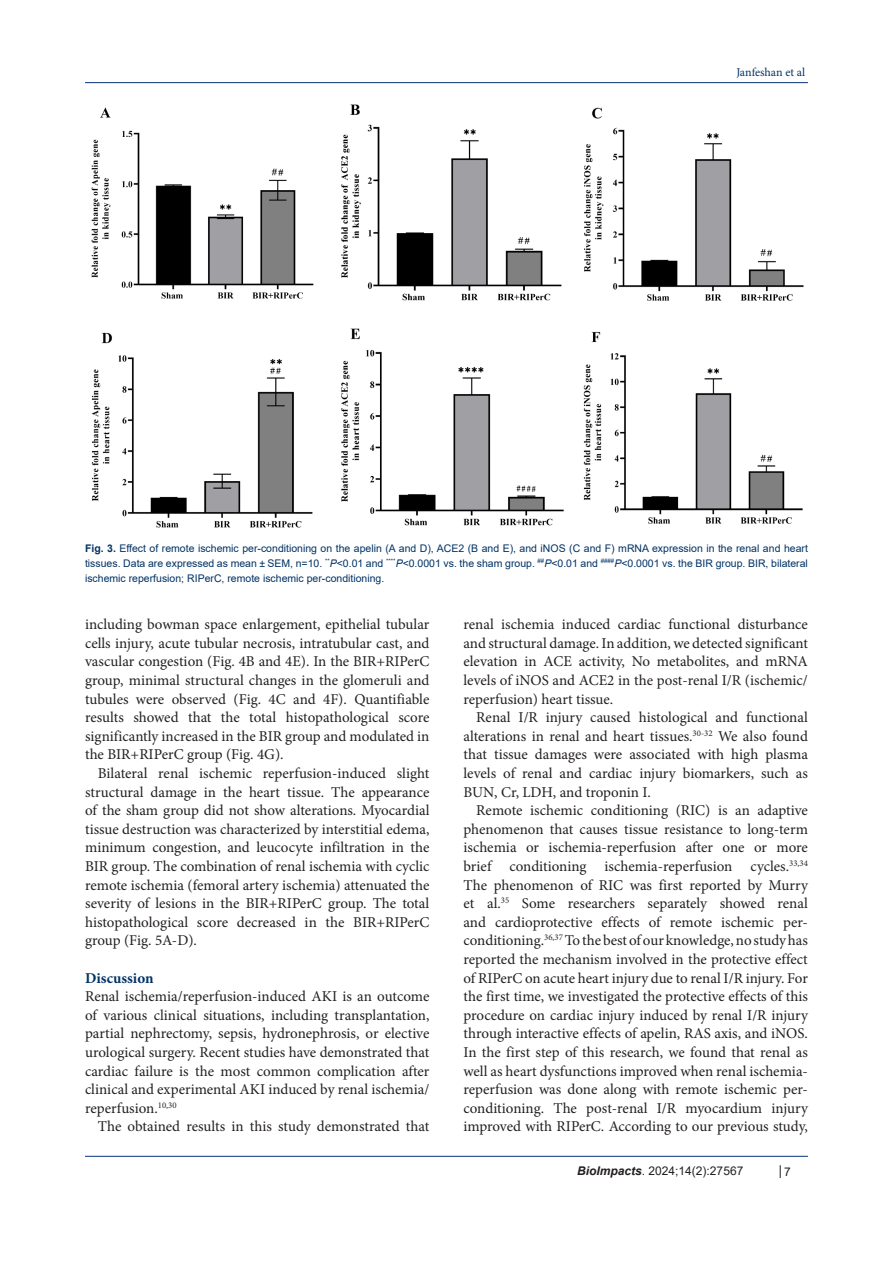
<style>
.page{position:relative;width:893px;height:1263px;background:#fff}
.page>*{position:absolute;margin:0;border:0;box-sizing:border-box;transform-origin:0 0}
.t1{font:15px/18.6px "Minion Pro";color:#231f20;text-align:justify}
.t2{font:700 15px "Minion Pro";color:#003264}
.t3{font:12px "Arial";color:#231f20}
.t4{font:12px "Minion Pro";letter-spacing:-.005em;color:#003466}
.t5{font:10.5px/15px "Arial";color:#003264;text-align:justify}
.s1{font-weight:700}
.s2{font-style:italic}
.s3{font-weight:700;font-style:italic}
</style>
<div class="page">
<hr style="left:85px;top:82px;width:723px;height:1px;background:#053278">
<hr style="left:85px;top:1156px;width:723px;height:1px;background:#053278">
<svg style="left:780px;top:1165px;width:1px;height:13px"></svg>
<img style="left:91px;top:104px;width:713px;height:424px">
<p class="t4" style="left:736px;top:64px;width:70px">Janfeshan et al</p>
<p class="t5" style="left:85px;top:541px;width:724px"><span class="s1">Fig. 3.</span> Effect of remote ischemic per-conditioning on the apelin (A and D), ACE2 (B and E), and iNOS (C and F) mRNA expression in the renal and heart tissues. Data are expressed as mean ± SEM, n=10. <sup>**</sup><span class="s2">P</span>&lt;0.01 and <sup>****</sup><span class="s2">P</span>&lt;0.0001 vs. the sham group. <sup>##</sup><span class="s2">P</span>&lt;0.01 and <sup>####</sup><span class="s2">P</span>&lt;0.0001 vs. the BIR group. BIR, bilateral ischemic reperfusion; RIPerC, remote ischemic per-conditioning.</p>
<p class="t1" style="left:85px;top:615px;width:346px">including bowman space enlargement, epithelial tubular cells injury, acute tubular necrosis, intratubular cast, and vascular congestion (Fig. 4B and 4E). In the BIR+RIPerC group, minimal structural changes in the glomeruli and tubules were observed (Fig. 4C and 4F). Quantifiable results showed that the total histopathological score significantly increased in the BIR group and modulated in the BIR+RIPerC group (Fig. 4G).</p>
<p class="t1" style="left:85px;top:764px;width:346px;text-indent:13px">Bilateral renal ischemic reperfusion-induced slight structural damage in the heart tissue. The appearance of the sham group did not show alterations. Myocardial tissue destruction was characterized by interstitial edema, minimum congestion, and leucocyte infiltration in the BIR group. The combination of renal ischemia with cyclic remote ischemia (femoral artery ischemia) attenuated the severity of lesions in the BIR+RIPerC group. The total histopathological score decreased in the BIR+RIPerC group (Fig. 5A-D).</p>
<p class="t2" style="left:85px;top:967px;width:70px">Discussion</p>
<p class="t1" style="left:85px;top:987px;width:346px">Renal ischemia/reperfusion-induced AKI is an outcome of various clinical situations, including transplantation, partial nephrectomy, sepsis, hydronephrosis, or elective urological surgery. Recent studies have demonstrated that cardiac failure is the most common complication after clinical and experimental AKI induced by renal ischemia/ reperfusion.<sup>10,30</sup></p>
<p class="t1" style="left:98px;top:1117px;width:333px">The obtained results in this study demonstrated that</p>
<p class="t1" style="left:463px;top:615px;width:346px">renal ischemia induced cardiac functional disturbance and structural damage. In addition, we detected significant elevation in ACE activity, No metabolites, and mRNA levels of iNOS and ACE2 in the post-renal I/R (ischemic/ reperfusion) heart tissue.</p>
<p class="t1" style="left:463px;top:708px;width:346px;text-indent:13px">Renal I/R injury caused histological and functional alterations in renal and heart tissues.<sup>30-32</sup> We also found that tissue damages were associated with high plasma levels of renal and cardiac injury biomarkers, such as BUN, Cr, LDH, and troponin I.</p>
<p class="t1" style="left:463px;top:801px;width:346px;text-indent:13px">Remote ischemic conditioning (RIC) is an adaptive phenomenon that causes tissue resistance to long-term ischemia or ischemia-reperfusion after one or more brief conditioning ischemia-reperfusion cycles.<sup>33,34<br></sup>The phenomenon of RIC was first reported by Murry et al.<sup>35</sup> Some researchers separately showed renal and cardioprotective effects of remote ischemic per&shy;conditioning.<sup>36,37</sup> To the best of our knowledge, no study has reported the mechanism involved in the protective effect of RIPerC on acute heart injury due to renal I/R injury. For the first time, we investigated the protective effects of this procedure on cardiac injury induced by renal I/R injury through interactive effects of apelin, RAS axis, and iNOS.<br>In the first step of this research, we found that renal as well as heart dysfunctions improved when renal ischemia&shy;reperfusion was done along with remote ischemic per&shy;conditioning. The post-renal I/R myocardium injury improved with RIPerC. According to our previous study,</p>
<p class="t3" style="left:577px;top:1163px;width:168px"><span class="s3">BioImpacts</span>. 2024;14(2):27567</p>
<p class="t3" style="left:784px;top:1164px;width:8px">7</p>
</div>
